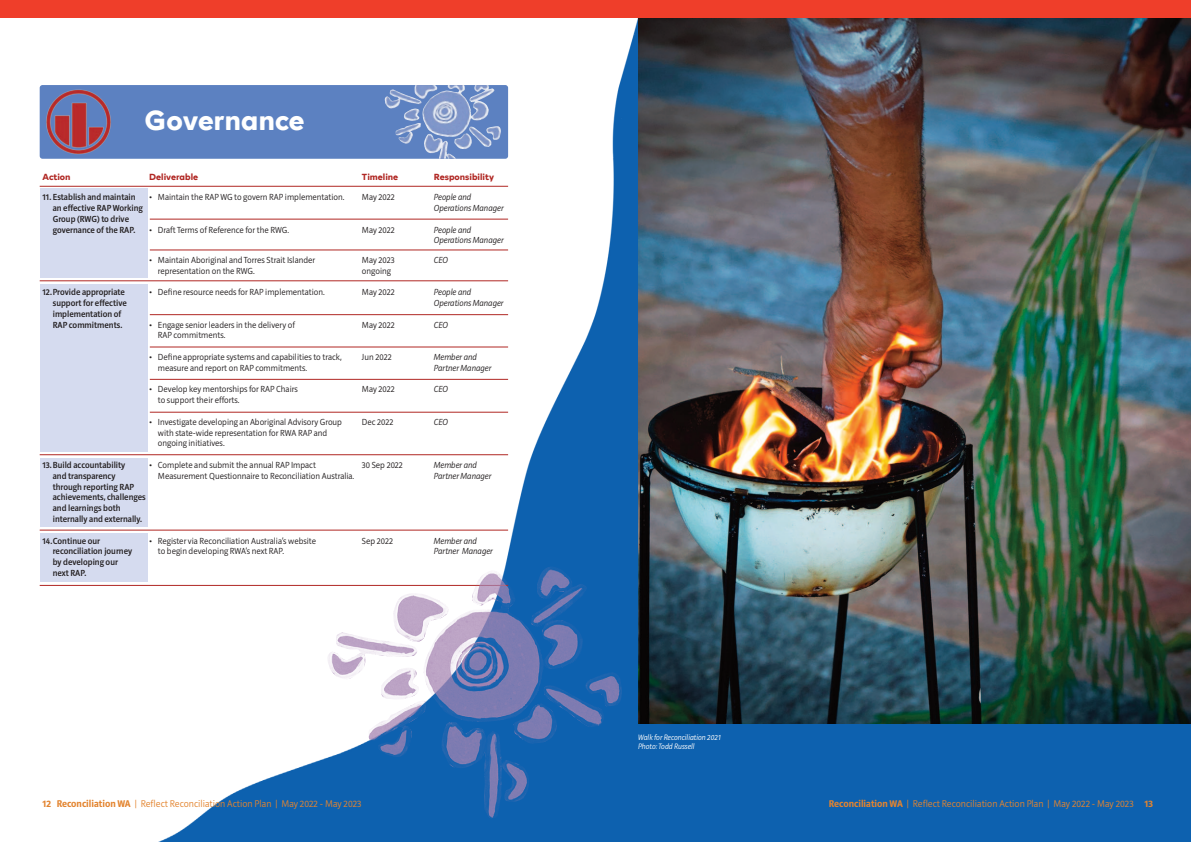
<style>
.page{position:relative;width:1191px;height:842px;background:#fff}
.page>*{position:absolute;margin:0;border:0;box-sizing:border-box;transform-origin:0 0}
.t1{font:700 28px "Rockford Sans";color:#fff}
.t2{font:300 10px "Riga";color:#e3842f}
.t3{font:300 9px/10.8px "Riga";color:#231f20}
.t4{font:500 9px/10.8px "Riga";color:#231f20}
.t5{font:italic 300 9px/10.8px "Riga";color:#231f20}
.t6{font:700 9px "Rockford Sans";color:#b02723}
.t7{font:italic 300 8px "Riga";color:#fff}
.s1{font-weight:700}
</style>
<div class="page">
<img style="left:64px;top:17px;width:574px;height:825px">
<hr style="left:40px;top:530px;width:468px;height:1px;background:#b02723">
<hr style="left:40px;top:585px;width:468px;height:1px;background:#b02723">
<div style="left:638px;top:0;width:553px;height:842px;background:#0d61af"></div>
<div style="left:40px;top:188px;width:107px;height:90px;background:#d5dbef"></div>
<div style="left:40px;top:284px;width:107px;height:168px;background:#d5dbef"></div>
<div style="left:40px;top:458px;width:107px;height:68px;background:#d5dbef"></div>
<div style="left:40px;top:534px;width:107px;height:48px;background:#d5dbef"></div>
<img style="left:638px;top:17px;width:553px;height:706px">
<div style="left:40px;top:85px;width:468px;height:74px;background:#5c81c1;border-radius:3px"></div>
<img style="left:414px;top:85px;width:87px;height:74px">
<hr style="left:40px;top:186px;width:468px;height:1px;background:#b02723">
<hr style="left:150px;top:219px;width:358px;height:1px;background:#b02723">
<hr style="left:150px;top:250px;width:358px;height:1px;background:#b02723">
<hr style="left:150px;top:314px;width:358px;height:1px;background:#b02723">
<hr style="left:150px;top:347px;width:358px;height:1px;background:#b02723">
<hr style="left:150px;top:379px;width:358px;height:1px;background:#b02723">
<hr style="left:150px;top:412px;width:358px;height:1px;background:#b02723">
<hr style="left:40px;top:281px;width:468px;height:1px;background:#b02723">
<hr style="left:40px;top:454px;width:468px;height:1px;background:#b02723">
<img style="left:40px;top:85px;width:84px;height:74px">
<img style="left:392px;top:566px;width:213px;height:253px">
<div style="left:0;top:0;width:595px;height:17px;background:#ef3e2a"></div>
<div style="left:595px;top:0;width:596px;height:17px;background:#ef3e2a"></div>
<p class="t1" style="left:145px;top:110px;width:161px">Governance</p>
<p class="t6" style="left:43px;top:174px;width:30px">Action</p>
<p class="t6" style="left:149px;top:174px;width:50px">Deliverable</p>
<p class="t6" style="left:362px;top:174px;width:38px">Timeline</p>
<p class="t6" style="left:434px;top:174px;width:62px">Responsibility</p>
<p class="t4" style="left:43px;top:192px;width:95px">11. Establish and maintain</p>
<p class="t3" style="left:149px;top:192px;width:197px">• Maintain the RAP WG to govern RAP implementation.</p>
<p class="t3" style="left:362px;top:192px;width:34px">May 2022</p>
<p class="t5" style="left:434px;top:192px;width:39px">People and</p>
<p class="t4" style="left:53px;top:203px;width:92px">an effective RAP Working</p>
<p class="t5" style="left:434px;top:203px;width:71px">Operations Manager</p>
<p class="t4" style="left:53px;top:214px;width:84px">Group (RWG) to drive governance of the RAP.</p>
<p class="t3" style="left:149px;top:225px;width:141px">• Draft Terms of Reference for the RWG.</p>
<p class="t3" style="left:362px;top:225px;width:34px">May 2022</p>
<p class="t5" style="left:434px;top:225px;width:71px">People and<br>Operations Manager</p>
<p class="t3" style="left:149px;top:255px;width:167px">• Maintain Aboriginal and Torres Strait Islander</p>
<p class="t3" style="left:362px;top:255px;width:34px">May 2023</p>
<p class="t5" style="left:434px;top:255px;width:16px">CEO</p>
<p class="t3" style="left:158px;top:266px;width:99px">representation on the RWG.</p>
<p class="t3" style="left:362px;top:266px;width:31px">ongoing</p>
<p class="t4" style="left:43px;top:287px;width:84px">12.Provide appropriate</p>
<p class="t3" style="left:149px;top:287px;width:177px">• Define resource needs for RAP implementation.</p>
<p class="t3" style="left:362px;top:287px;width:34px">May 2022</p>
<p class="t5" style="left:434px;top:287px;width:39px">People and</p>
<p class="t4" style="left:53px;top:298px;width:76px">support for effective</p>
<p class="t5" style="left:434px;top:298px;width:71px">Operations Manager</p>
<p class="t4" style="left:53px;top:309px;width:71px">implementation of<br>RAP commitments.</p>
<p class="t3" style="left:149px;top:320px;width:147px">• Engage senior leaders in the delivery of</p>
<p class="t3" style="left:362px;top:320px;width:34px">May 2022</p>
<p class="t5" style="left:434px;top:320px;width:16px">CEO</p>
<p class="t3" style="left:158px;top:331px;width:69px">RAP commitments.</p>
<p class="t3" style="left:149px;top:352px;width:194px">• Define appropriate systems and capabilities to track,</p>
<p class="t3" style="left:362px;top:352px;width:31px">Jun 2022</p>
<p class="t5" style="left:434px;top:352px;width:45px">Member and</p>
<p class="t3" style="left:158px;top:363px;width:151px">measure and report on RAP commitments.</p>
<p class="t5" style="left:434px;top:363px;width:59px">Partner Manager</p>
<p class="t3" style="left:149px;top:385px;width:150px">• Develop key mentorships for RAP Chairs</p>
<p class="t3" style="left:362px;top:385px;width:34px">May 2022</p>
<p class="t5" style="left:434px;top:385px;width:16px">CEO</p>
<p class="t3" style="left:158px;top:395px;width:83px">to support their efforts.</p>
<p class="t3" style="left:149px;top:417px;width:194px">• Investigate developing an Aboriginal Advisory Group</p>
<p class="t3" style="left:362px;top:417px;width:33px">Dec 2022</p>
<p class="t5" style="left:434px;top:417px;width:16px">CEO</p>
<p class="t3" style="left:158px;top:428px;width:171px">with state-wide representation for RWA RAP and ongoing initiatives.</p>
<p class="t4" style="left:43px;top:460px;width:84px">13.Build accountability</p>
<p class="t3" style="left:149px;top:460px;width:168px">• Complete and submit the annual RAP Impact</p>
<p class="t3" style="left:362px;top:460px;width:42px">30 Sep 2022</p>
<p class="t5" style="left:434px;top:460px;width:45px">Member and</p>
<p class="t4" style="left:53px;top:471px;width:64px">and transparency</p>
<p class="t3" style="left:158px;top:471px;width:198px">Measurement Questionnaire to Reconciliation Australia.</p>
<p class="t5" style="left:434px;top:471px;width:59px">Partner Manager</p>
<p class="t4" style="left:53px;top:482px;width:83px">through reporting RAP</p>
<p class="t4" style="left:53px;top:493px;width:94px">achievements, challenges and learnings both internally and externally.</p>
<p class="t4" style="left:43px;top:536px;width:59px">14.Continue our</p>
<p class="t3" style="left:149px;top:536px;width:168px">• Register via Reconciliation Australia’s website</p>
<p class="t3" style="left:362px;top:536px;width:33px">Sep 2022</p>
<p class="t5" style="left:434px;top:536px;width:45px">Member and</p>
<p class="t4" style="left:53px;top:547px;width:81px">reconciliation journey</p>
<p class="t3" style="left:158px;top:547px;width:128px">to begin developing RWA’s next RAP.</p>
<p class="t5" style="left:434px;top:547px;width:61px">Partner Manager</p>
<p class="t4" style="left:53px;top:557px;width:67px">by developing our</p>
<p class="t4" style="left:53px;top:568px;width:35px">next RAP.</p>
<p class="t7" style="left:638px;top:734px;width:84px">Walk for Reconciliation 2021</p>
<p class="t7" style="left:638px;top:743px;width:58px">Photo: Todd Russell</p>
<p class="t2" style="left:43px;top:800px;width:320px"><span class="s1">12 Reconciliation WA</span> | Reflect Reconciliation Action Plan | May 2022 - May 2023</p>
<p class="t2" style="left:828px;top:800px;width:326px"><span class="s1">Reconciliation WA</span> | Reflect Reconciliation Action Plan | May 2022 - May 2023 <span class="s1">13</span></p>
</div>
